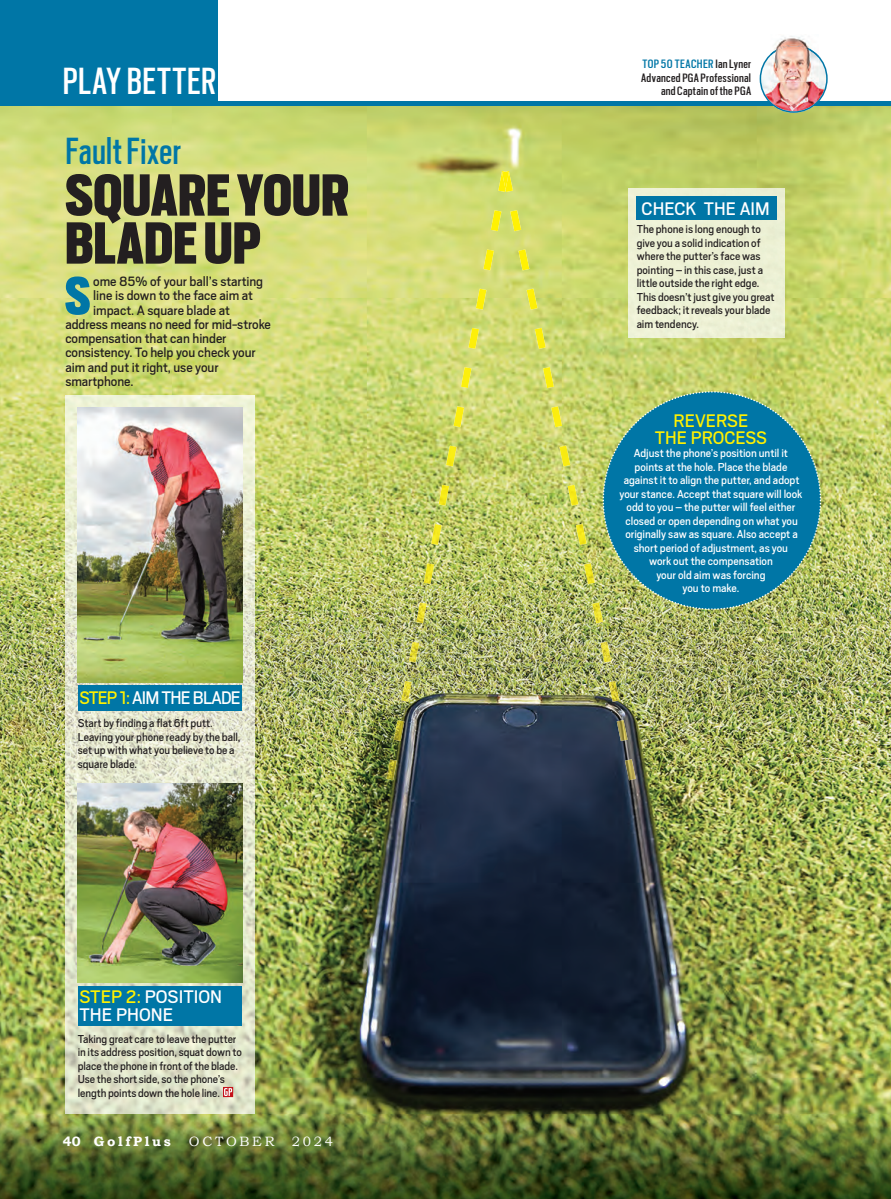
<style>
.page{position:relative;width:891px;height:1199px;background:#fff}
.page>*{position:absolute;margin:0;border:0;box-sizing:border-box;transform-origin:0 0}
.t1{font:900 66px/48px "Scout Cond";letter-spacing:.015em;color:#231f20}
.t2{font:900 60.6px "Scout Cond";color:#0076a6}
.t3{font:42px "Scout Cond";letter-spacing:.015em;color:#0076a6}
.t4{font:42px "Scout Cond";letter-spacing:.02em;color:#fff}
.t5{font:20.25px/18px "Scout";color:#fff}
.t6{font:20.25px/16.5px "Scout";color:#fff101;text-align:center}
.t7{font:20.25px "Scout";letter-spacing:-.04em;color:#fff;scale:.94 1}
.t8{font:15px "Scout";letter-spacing:-.005em;color:#231f20}
.t9{font:13.5px/13.5px "Scout Cond";letter-spacing:.025em;color:#231f20;text-align:right;scale:1.1 1}
.t10{font:13.5px "Bookman Old Style";letter-spacing:.2em;color:#fff}
.t11{font:700 13.5px "Bookman Old Style";letter-spacing:.2em;color:#fff}
.t12{font:12.75px/13.5px "Scout";letter-spacing:-.005em;color:#231f20}
.t13{font:12.75px/13.5px "Scout";letter-spacing:-.005em;color:#fff;text-align:center}
.s1{color:#0076a6}
.s2{color:#fff101}
</style>
<div class="page">
<img style="left:0;top:106px;width:891px;height:1093px">
<div style="left:636px;top:188px;width:149px;height:149px;background:#edf1d5"></div>
<div style="left:637px;top:196px;width:140px;height:24px;background:#0076a6"></div>
<img style="left:386px;top:171px;width:250px;height:609px">
<img style="left:502px;top:172px;width:7px;height:17px">
<svg style="left:603px;top:391px;width:218px;height:219px;background:#2a8798"></svg>
<img style="left:66px;top:395px;width:188px;height:719px">
<img style="left:78px;top:407px;width:164px;height:275px">
<img style="left:78px;top:783px;width:164px;height:199px">
<div style="left:0;top:101px;width:891px;height:5px;background:#0076a6"></div>
<div style="left:0;top:0;width:217px;height:103px;background:#0076a6"></div>
<img style="left:760px;top:53px;width:68px;height:60px">
<img style="left:775px;top:36px;width:34px;height:9px">
<img style="left:771px;top:58px;width:48px;height:24px">
<img style="left:771px;top:45px;width:48px;height:13px">
<div style="left:78px;top:685px;width:164px;height:26px;background:#0076a6"></div>
<div style="left:78px;top:986px;width:163px;height:40px;background:#0076a6"></div>
<svg style="left:223px;top:1087px;width:10px;height:10px"></svg>
<h3 class="t4" style="left:63px;top:67px;width:155px">PLAY BETTER</h3>
<p class="t9" style="left:641px;top:58px;width:102px"><span class="s1">TOP 50 TEACHER</span>Ian Lyner<br>Advanced PGA Professional and Captain of the PGA</p>
<h3 class="t3" style="left:65px;top:137px;width:117px">Fault Fixer</h3>
<h1 class="t1" style="left:65px;top:179px;width:285px">SQUARE YOUR<br>BLADE UP</h1>
<h2 class="t2" style="left:65px;top:277px;width:27px">S</h2>
<p class="t8" style="left:93px;top:276px;width:171px">ome 85% of your ball’s starting</p>
<p class="t8" style="left:93px;top:291px;width:161px">line is down to the face aim at</p>
<p class="t8" style="left:93px;top:305px;width:138px">impact. A square blade at</p>
<p class="t8" style="left:65px;top:319px;width:207px">address means no need for mid-stroke</p>
<p class="t8" style="left:65px;top:333px;width:163px">compensation that can hinder</p>
<p class="t8" style="left:65px;top:348px;width:192px">consistency. To help you check your</p>
<p class="t8" style="left:65px;top:362px;width:155px">aim and put it right, use your</p>
<p class="t8" style="left:65px;top:376px;width:70px">smartphone.</p>
<h3 class="t7" style="left:79px;top:691px;width:173px"><span class="s2">STEP 1:</span> AIM THE BLADE</h3>
<p class="t12" style="left:78px;top:717px;width:164px">Start by finding a flat 6ft putt.<br>Leaving your phone ready by the ball, set up with what you believe to be a square blade.</p>
<h3 class="t5" style="left:79px;top:989px;width:144px"><span class="s2">STEP 2:</span> POSITION<br>THE PHONE</h3>
<p class="t12" style="left:78px;top:1033px;width:166px">Taking great care to leave the putter in its address position, squat down to place the phone in front of the blade.<br>Use the short side, so the phone’s length points down the hole line.</p>
<p class="t11" style="left:63px;top:1133px;width:109px">40 GolfPlus</p>
<p class="t10" style="left:189px;top:1133px;width:87px">OCTOBER</p>
<p class="t10" style="left:292px;top:1133px;width:43px">2024</p>
<h3 class="t5" style="left:642px;top:201px;width:130px">CHECK THE AIM</h3>
<p class="t12" style="left:637px;top:223px;width:139px">The phone is long enough to give you a solid indication of where the putter’s face was pointing – in this case, just a little outside the right edge.<br>This doesn’t just give you great feedback; it reveals your blade aim tendency.</p>
<h3 class="t6" style="left:655px;top:414px;width:114px">REVERSE<br>THE PROCESS</h3>
<p class="t13" style="left:619px;top:447px;width:184px">Adjust the phone’s position until it points at the hole. Place the blade against it to align the putter, and adopt your stance. Accept that square will look odd to you – the putter will feel either closed or open depending on what you originally saw as square. Also accept a short period of adjustment, as you<br>work out the compensation<br>your old aim was forcing<br>you to make.</p>
</div>
